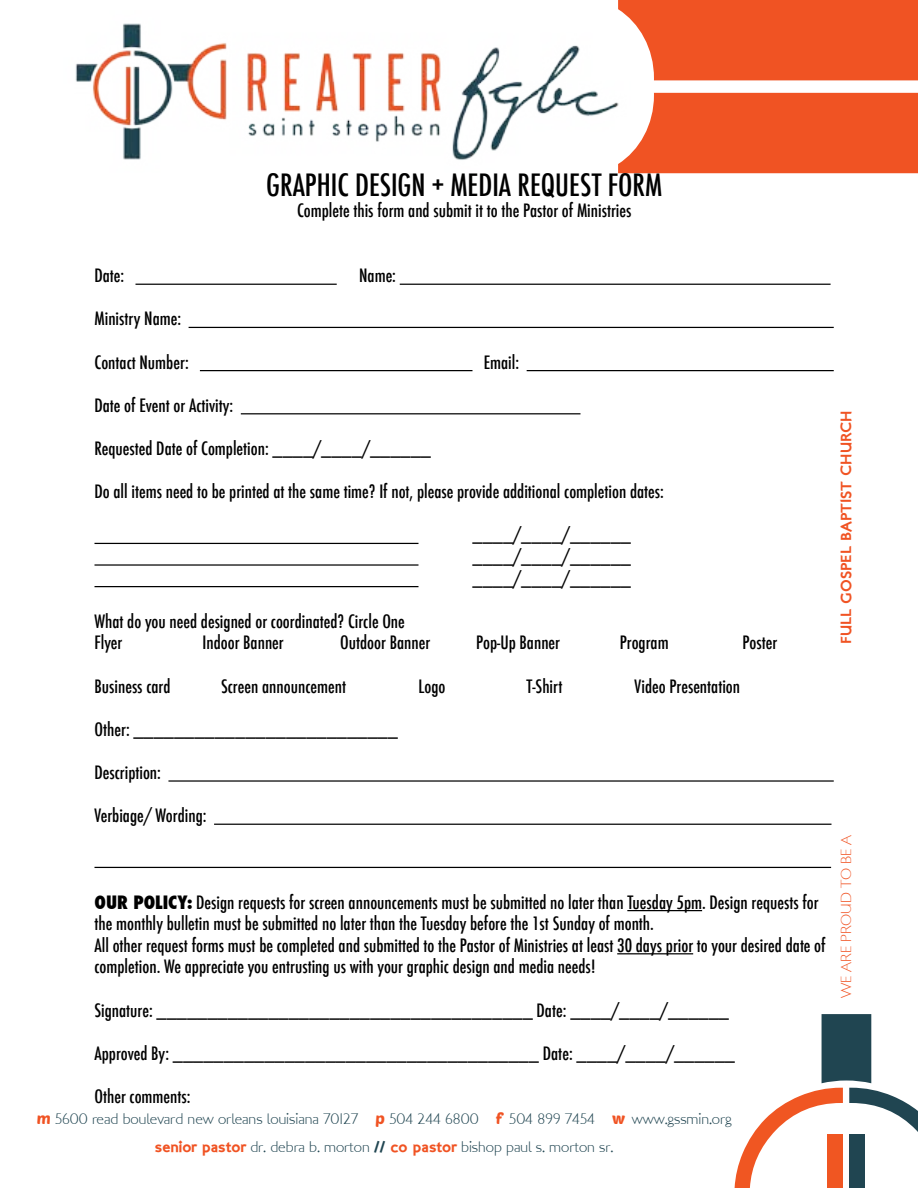
<style>
.page{position:relative;width:918px;height:1188px;background:#fff}
.page>*{position:absolute;margin:0;border:0;box-sizing:border-box;transform-origin:0 0}
.t1{font:500 condensed 30px "Futura";color:#000}
.t2{font:500 condensed 18px/21.6px "Futura";color:#000}
.t3{font:15.6px/28px "London MM";color:#204551;text-align:center}
.t4{font:14.85px "London Two";color:#f05323}
.t5{font:14.85px "London MM";color:#f05323}
.s1{font-weight:800}
.s2{font-family:"Poetsen One";color:#f05323}
.s3{font-family:"London Two";color:#f05323}
.s4{font-family:"London Two"}
</style>
<div class="page">
<div style="left:618px;top:0;width:300px;height:80px;background:#f05323"></div>
<div style="left:630px;top:93px;width:288px;height:80px;background:#f05323"></div>
<svg style="left:735px;top:1014px;width:183px;height:174px"></svg>
<div style="left:849px;top:1134px;width:16px;height:54px;background:#204551"></div>
<hr style="left:136px;top:284px;width:201px;height:1px;background:#000">
<hr style="left:400px;top:284px;width:431px;height:1px;background:#000">
<hr style="left:189px;top:327px;width:645px;height:1px;background:#000">
<hr style="left:200px;top:370px;width:273px;height:1px;background:#000">
<hr style="left:527px;top:370px;width:307px;height:1px;background:#000">
<hr style="left:241px;top:413px;width:339px;height:1px;background:#000">
<hr style="left:94px;top:543px;width:324px;height:1px;background:#000">
<hr style="left:94px;top:564px;width:324px;height:2px;background:#000">
<hr style="left:94px;top:586px;width:324px;height:1px;background:#000">
<hr style="left:168px;top:780px;width:666px;height:2px;background:#000">
<hr style="left:214px;top:824px;width:618px;height:1px;background:#000">
<hr style="left:94px;top:867px;width:737px;height:1px;background:#000">
<hr style="left:627px;top:910px;width:75px;height:1px;background:#000">
<hr style="left:617px;top:953px;width:76px;height:1px;background:#000">
<img style="left:75px;top:10px;width:555px;height:163px">
<h1 class="t1" style="left:266px;top:166px;width:398px">GRAPHIC DESIGN + MEDIA REQUEST FORM</h1>
<p class="t2" style="left:297px;top:200px;width:336px">Complete this form and submit it to the Pastor of Ministries</p>
<p class="t2" style="left:95px;top:265px;width:31px">Date:</p>
<p class="t2" style="left:359px;top:265px;width:38px">Name:</p>
<p class="t2" style="left:95px;top:308px;width:88px">Ministry Name:</p>
<p class="t2" style="left:95px;top:351px;width:96px">Contact Number:</p>
<p class="t2" style="left:484px;top:351px;width:37px">Email:</p>
<p class="t2" style="left:95px;top:395px;width:140px">Date of Event or Activity:</p>
<p class="t2" style="left:95px;top:438px;width:338px">Requested Date of Completion: ____/____/______</p>
<p class="t2" style="left:95px;top:481px;width:571px">Do all items need to be printed at the same time? If not, please provide additional completion dates:</p>
<p class="t2" style="left:473px;top:524px;width:160px;text-align:justify">____/____/______ ____/____/______ ____/____/______</p>
<p class="t2" style="left:95px;top:611px;width:312px">What do you need designed or coordinated? Circle One<br>Flyer</p>
<p class="t2" style="left:203px;top:632px;width:83px">Indoor Banner</p>
<p class="t2" style="left:340px;top:632px;width:91px">Outdoor Banner</p>
<p class="t2" style="left:476px;top:632px;width:85px">Pop-Up Banner</p>
<p class="t2" style="left:620px;top:632px;width:51px">Program</p>
<p class="t2" style="left:743px;top:632px;width:36px">Poster</p>
<p class="t2" style="left:95px;top:675px;width:78px">Business card</p>
<p class="t2" style="left:221px;top:675px;width:126px">Screen announcement</p>
<p class="t2" style="left:419px;top:675px;width:28px">Logo</p>
<p class="t2" style="left:527px;top:675px;width:37px">T-Shirt</p>
<p class="t2" style="left:635px;top:675px;width:107px">Video Presentation</p>
<p class="t2" style="left:95px;top:719px;width:305px">Other: __________________________</p>
<p class="t2" style="left:95px;top:762px;width:68px">Description:</p>
<p class="t2" style="left:95px;top:805px;width:114px">Verbiage/ Wording:</p>
<p class="t2" style="left:95px;top:891px;width:733px"><span class="s1">OUR POLICY:</span> Design requests for screen announcements must be submitted no later than Tuesday 5pm. Design requests for the monthly bulletin must be submitted no later than the Tuesday before the 1st Sunday of month.<br>All other request forms must be completed and submitted to the Pastor of Ministries at least 30 days prior to your desired date of completion. We appreciate you entrusting us with your graphic design and media needs!</p>
<p class="t2" style="left:95px;top:999px;width:636px">Signature: _____________________________________ Date: ____/____/______</p>
<p class="t2" style="left:95px;top:1043px;width:642px">Approved By: ____________________________________ Date: ____/____/______</p>
<p class="t2" style="left:95px;top:1086px;width:98px">Other comments:</p>
<p class="t3" style="left:37px;top:1105px;width:696px"><span class="s2">m</span> 5600 read boulevard new orleans louisiana 70127 <span class="s2">p</span> 504 244 6800 <span class="s2">f</span> 504 899 7454 <span class="s2">w</span> www.gssmin.org <span class="s3">senior pastor</span> dr. debra b. morton <span class="s4">//</span> <span class="s3">co pastor</span> bishop paul s. morton sr.</p>
<p class="t4" style="left:836px;top:644px;width:235px;rotate:-90deg">FULL GOSPEL BAPTIST CHURCH</p>
<p class="t5" style="left:837px;top:998px;width:165px;rotate:-90deg">WE ARE PROUD TO BE A</p>
</div>
